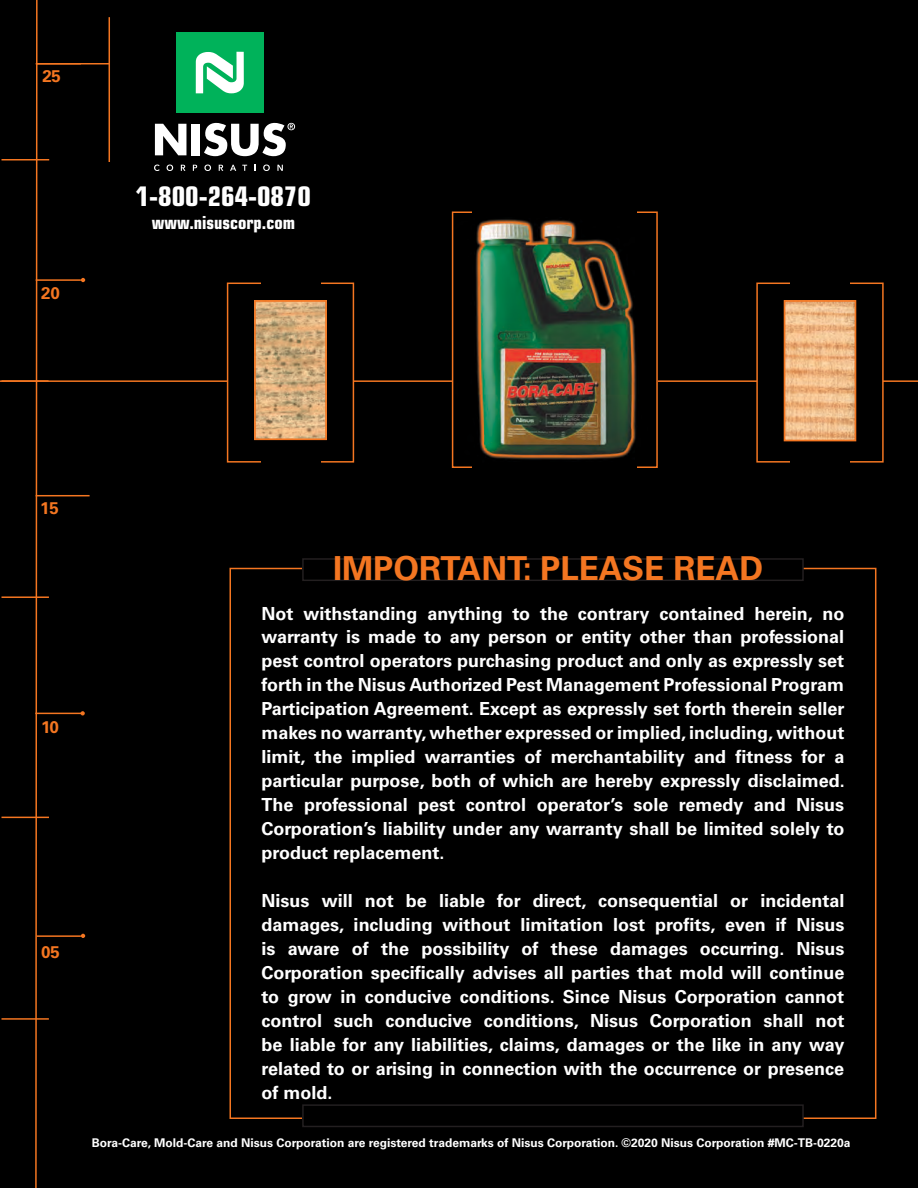
<style>
.page{position:relative;width:918px;height:1188px;background:#000}
.page>*{position:absolute;margin:0;border:0;box-sizing:border-box;transform-origin:0 0}
.t1{font:700 33px "Univers";color:#f47621}
.t2{font:700 condensed 27px "Eurostile";color:#fff}
.t3{font:700 18px/24px "Univers";color:#fff;text-align:justify}
.t4{font:700 condensed 18px "Eurostile";color:#fff}
.t5{font:700 16.8px "Univers";letter-spacing:-.01em;color:#f47621}
.t6{font:700 12px "Univers";color:#fff}
</style>
<div class="page">
<svg style="left:155px;top:124px;width:31px;height:31px"></svg>
<div style="left:192px;top:124px;width:8px;height:31px;background:#fff"></div>
<svg style="left:154px;top:165px;width:6px;height:6px"></svg>
<svg style="left:167px;top:165px;width:6px;height:6px"></svg>
<svg style="left:181px;top:165px;width:4px;height:6px"></svg>
<svg style="left:193px;top:165px;width:4px;height:6px"></svg>
<svg style="left:204px;top:165px;width:7px;height:6px"></svg>
<svg style="left:219px;top:165px;width:4px;height:6px"></svg>
<svg style="left:230px;top:165px;width:6px;height:6px"></svg>
<svg style="left:242px;top:165px;width:5px;height:6px"></svg>
<svg style="left:254px;top:165px;width:2px;height:6px"></svg>
<svg style="left:263px;top:165px;width:7px;height:6px"></svg>
<svg style="left:277px;top:165px;width:6px;height:6px"></svg>
<div style="left:176px;top:32px;width:87px;height:81px;background:#00b25a"></div>
<svg style="left:196px;top:52px;width:48px;height:41px"></svg>
<svg style="left:204px;top:123px;width:91px;height:33px"></svg>
<svg style="left:9px;top:0;width:29px;height:1188px"></svg>
<hr style="left:35px;top:713px;width:46px;height:1px;background:#f47621">
<hr style="left:36px;top:279px;width:45px;height:2px;background:#f47621">
<hr style="left:1px;top:817px;width:48px;height:1px;background:#f47621">
<hr style="left:1px;top:159px;width:48px;height:1px;background:#f47621">
<hr style="left:1px;top:596px;width:48px;height:2px;background:#f47621">
<hr style="left:36px;top:495px;width:54px;height:1px;background:#f47621">
<hr style="left:37px;top:935px;width:44px;height:2px;background:#f47621">
<hr style="left:36px;top:63px;width:73px;height:1px;background:#f47621">
<hr style="left:1px;top:1018px;width:48px;height:2px;background:#f47621">
<svg style="left:81px;top:278px;width:4px;height:4px"></svg>
<svg style="left:81px;top:711px;width:4px;height:5px"></svg>
<svg style="left:81px;top:934px;width:4px;height:4px"></svg>
<hr style="left:109px;top:17px;width:1px;height:145px;background:#f47621">
<div style="left:302px;top:558px;width:502px;height:23px;border:2px solid #231f20"></div>
<div style="left:302px;top:1104px;width:502px;height:23px;border:2px solid #231f20"></div>
<hr style="left:0;top:380px;width:918px;height:2px;background:#f47621">
<img style="left:455px;top:219px;width:200px;height:241px">
<div style="left:452px;top:211px;width:206px;height:257px;border:2px solid #f47621"></div>
<div style="left:472px;top:209px;width:165px;height:8px;background:#000"></div>
<div style="left:472px;top:465px;width:165px;height:6px;background:#000"></div>
<div style="left:756px;top:283px;width:128px;height:180px;background:#000;border:2px solid #f47621"></div>
<img style="left:787px;top:303px;width:66px;height:135px">
<div style="left:784px;top:300px;width:72px;height:141px;border:2px solid #f47621"></div>
<div style="left:790px;top:455px;width:60px;height:16px;background:#000"></div>
<div style="left:790px;top:275px;width:60px;height:15px;background:#000"></div>
<div style="left:227px;top:283px;width:127px;height:180px;background:#000;border:2px solid #f47621"></div>
<div style="left:261px;top:455px;width:59px;height:16px;background:#000"></div>
<div style="left:261px;top:275px;width:59px;height:15px;background:#000"></div>
<img style="left:257px;top:303px;width:67px;height:134px">
<div style="left:254px;top:300px;width:73px;height:140px;border:2px solid #f47621"></div>
<p class="t5" style="left:42px;top:66px;width:20px">25</p>
<p class="t5" style="left:41px;top:283px;width:20px">20</p>
<h2 class="t2" style="left:136px;top:180px;width:177px">1-800-264-0870</h2>
<p class="t4" style="left:152px;top:211px;width:145px">www.nisuscorp.com</p>
<p class="t5" style="left:40px;top:498px;width:20px">15</p>
<p class="t5" style="left:41px;top:717px;width:19px">10</p>
<p class="t5" style="left:41px;top:942px;width:20px">05</p>
<h1 class="t1" style="left:333px;top:549px;width:432px">IMPORTANT: PLEASE READ</h1>
<p class="t3" style="left:262px;top:601px;width:585px">Not withstanding anything to the contrary contained herein, no warranty is made to any person or entity other than professional pest control operators purchasing product and only as expressly set forth in the Nisus Authorized Pest Management Professional Program Participation Agreement. Except as expressly set forth therein seller makes no warranty, whether expressed or implied, including, without limit, the implied warranties of merchantability and fitness for a particular purpose, both of which are hereby expressly disclaimed.<br>The professional pest control operator’s sole remedy and Nisus Corporation’s liability under any warranty shall be limited solely to product replacement.</p>
<p class="t3" style="left:262px;top:889px;width:584px">Nisus will not be liable for direct, consequential or incidental damages, including without limitation lost profits, even if Nisus is aware of the possibility of these damages occurring. Nisus Corporation specifically advises all parties that mold will continue to grow in conducive conditions. Since Nisus Corporation cannot control such conducive conditions, Nisus Corporation shall not be liable for any liabilities, claims, damages or the like in any way related to or arising in connection with the occurrence or presence of mold.</p>
<p class="t6" style="left:92px;top:1136px;width:760px">Bora-Care, Mold-Care and Nisus Corporation are registered trademarks of Nisus Corporation. ©2020 Nisus Corporation #MC-TB-0220a</p>
</div>
